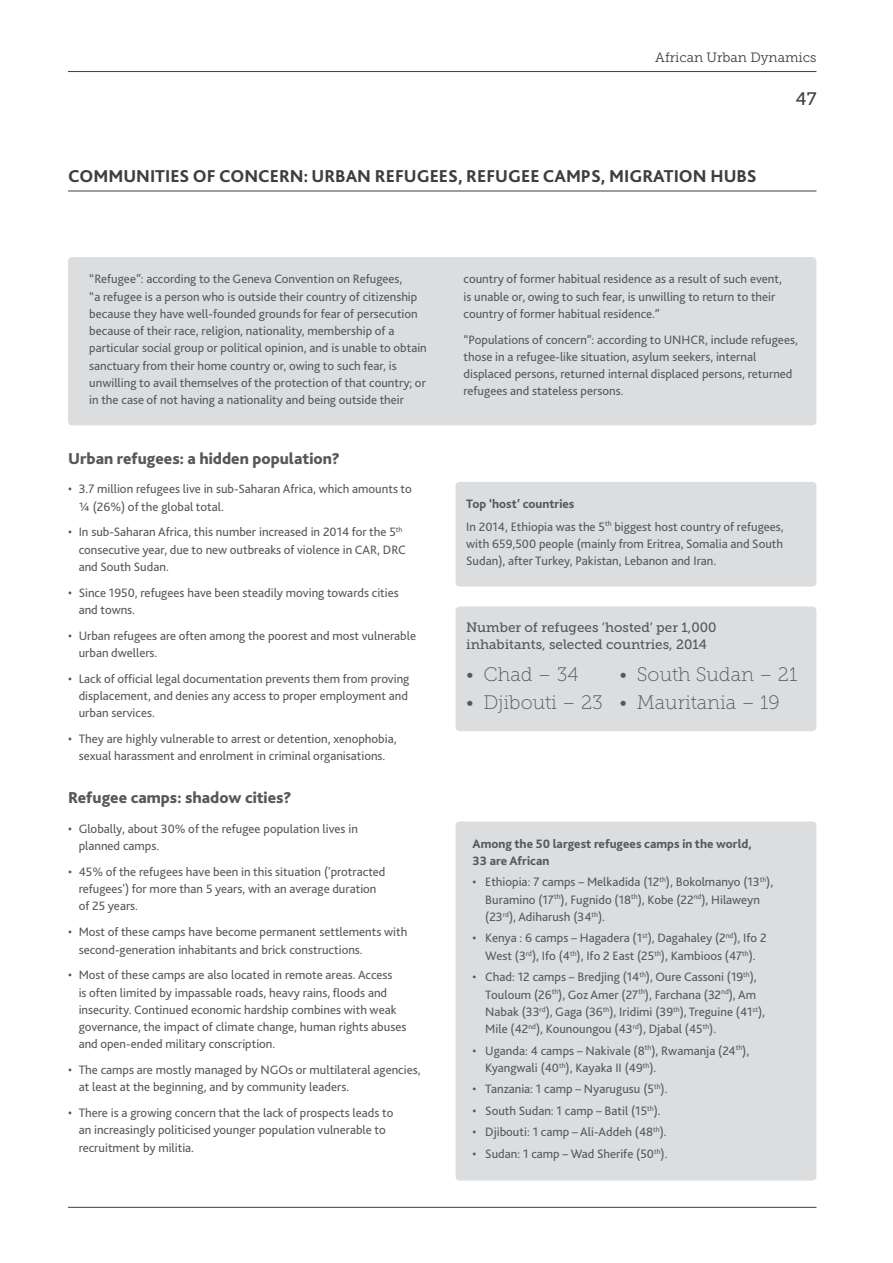
<style>
.page{position:relative;width:893px;height:1263px;background:#fff}
.page>*{position:absolute;margin:0;border:0;box-sizing:border-box;transform-origin:0 0}
.t1{font:19.5px "Museo Slab 100";color:#57585a}
.t2{font:800 18px "Bliss 2";color:#3e3e3f}
.t3{font:18px "Museo Slab 500";color:#3e3e3f}
.t4{font:800 16.5px "Bliss 2";color:#57585a}
.t5{font:13.5px/17.2px "Museo Slab 500";color:#57585a}
.t6{font:13.5px "Museo Slab 300";color:#3e3e3f}
.t7{font:12.75px/17.2px "Bliss 2";color:#57585a}
.t8{font:800 12.75px/17.2px "Bliss 2";color:#57585a}
</style>
<div class="page">
<hr style="left:68px;top:191px;width:748px;height:1px;background:#3e3e3f">
<hr style="left:68px;top:1207px;width:748px;height:1px;background:#3e3e3f">
<hr style="left:68px;top:71px;width:748px;height:1px;background:#3e3e3f">
<div style="left:68px;top:257px;width:748px;height:168px;background:#dcdddf;border-radius:4px"></div>
<div style="left:455px;top:482px;width:361px;height:105px;background:#dcdddf;border-radius:4px"></div>
<div style="left:455px;top:606px;width:361px;height:125px;background:#dcdddf;border-radius:4px"></div>
<div style="left:455px;top:821px;width:361px;height:359px;background:#dcdddf;border-radius:4px"></div>
<p class="t6" style="left:655px;top:50px;width:163px">African Urban Dynamics</p>
<h2 class="t3" style="left:796px;top:88px;width:22px">47</h2>
<h2 class="t2" style="left:68px;top:165px;width:690px">COMMUNITIES OF CONCERN: URBAN REFUGEES, REFUGEE CAMPS, MIGRATION HUBS</h2>
<p class="t7" style="left:89px;top:270px;width:339px">“Refugee”: according to the Geneva Convention on Refugees,<br>“a refugee is a person who is outside their country of citizenship because they have well-founded grounds for fear of persecution because of their race, religion, nationality, membership of a particular social group or political opinion, and is unable to obtain sanctuary from their home country or, owing to such fear, is unwilling to avail themselves of the protection of that country; or in the case of not having a nationality and being outside their</p>
<p class="t7" style="left:463px;top:270px;width:320px">country of former habitual residence as a result of such event, is unable or, owing to such fear, is unwilling to return to their country of former habitual residence.”</p>
<p class="t7" style="left:463px;top:330px;width:336px">“Populations of concern”: according to UNHCR, include refugees, those in a refugee-like situation, asylum seekers, internal displaced persons, returned internal displaced persons, returned refugees and stateless persons.</p>
<p class="t4" style="left:68px;top:448px;width:274px">Urban refugees: a hidden population?</p>
<p class="t7" style="left:79px;top:480px;width:335px">3.7 million refugees live in sub-Saharan Africa, which amounts to ¼ (26%) of the global total.</p>
<p class="t7" style="left:79px;top:523px;width:329px">In sub-Saharan Africa, this number increased in 2014 for the 5<sup>th </sup>consecutive year, due to new outbreaks of violence in CAR, DRC and South Sudan.</p>
<p class="t7" style="left:79px;top:583px;width:322px">Since 1950, refugees have been steadily moving towards cities and towns.</p>
<p class="t7" style="left:79px;top:626px;width:339px">Urban refugees are often among the poorest and most vulnerable urban dwellers.</p>
<p class="t7" style="left:79px;top:669px;width:332px;text-align:justify">Lack of official legal documentation prevents them from proving displacement, and denies any access to proper employment and urban services.</p>
<p class="t7" style="left:79px;top:730px;width:319px">They are highly vulnerable to arrest or detention, xenophobia, sexual harassment and enrolment in criminal organisations.</p>
<p class="t7" style="left:68px;top:480px;width:5px">•</p>
<p class="t7" style="left:68px;top:523px;width:5px">•</p>
<p class="t7" style="left:68px;top:583px;width:5px">•</p>
<p class="t7" style="left:68px;top:626px;width:5px">•</p>
<p class="t7" style="left:68px;top:669px;width:5px">•</p>
<p class="t7" style="left:68px;top:730px;width:5px">•</p>
<p class="t4" style="left:68px;top:788px;width:225px">Refugee camps: shadow cities?</p>
<p class="t7" style="left:79px;top:820px;width:281px">Globally, about 30% of the refugee population lives in planned camps.</p>
<p class="t7" style="left:79px;top:863px;width:308px">45% of the refugees have been in this situation ('protracted refugees') for more than 5 years, with an average duration of 25 years.</p>
<p class="t7" style="left:79px;top:923px;width:330px">Most of these camps have become permanent settlements with second-generation inhabitants and brick constructions.</p>
<p class="t7" style="left:79px;top:966px;width:329px">Most of these camps are also located in remote areas. Access<br>is often limited by impassable roads, heavy rains, floods and insecurity. Continued economic hardship combines with weak governance, the impact of climate change, human rights abuses and open-ended military conscription.</p>
<p class="t7" style="left:79px;top:1061px;width:343px">The camps are mostly managed by NGOs or multilateral agencies, at least at the beginning, and by community leaders.</p>
<p class="t7" style="left:79px;top:1104px;width:316px">There is a growing concern that the lack of prospects leads to an increasingly politicised younger population vulnerable to recruitment by militia.</p>
<p class="t7" style="left:68px;top:820px;width:5px">•</p>
<p class="t7" style="left:68px;top:863px;width:5px">•</p>
<p class="t7" style="left:68px;top:923px;width:5px">•</p>
<p class="t7" style="left:68px;top:966px;width:5px">•</p>
<p class="t7" style="left:68px;top:1061px;width:5px">•</p>
<p class="t7" style="left:68px;top:1104px;width:5px">•</p>
<p class="t8" style="left:466px;top:495px;width:110px">Top ‘host’ countries</p>
<p class="t7" style="left:466px;top:517px;width:319px;text-align:justify">In 2014, Ethiopia was the 5<sup>th</sup> biggest host country of refugees, with 659,500 people (mainly from Eritrea, Somalia and South Sudan), after Turkey, Pakistan, Lebanon and Iran.</p>
<p class="t5" style="left:466px;top:618px;width:252px">Number of refugees ‘hosted’ per 1,000 inhabitants, selected countries, 2014</p>
<h1 class="t1" style="left:466px;top:664px;width:114px">• Chad – 34</h1>
<h1 class="t1" style="left:466px;top:692px;width:138px">• Djibouti – 23</h1>
<h1 class="t1" style="left:619px;top:664px;width:179px">• South Sudan – 21</h1>
<h1 class="t1" style="left:619px;top:692px;width:162px">• Mauritania – 19</h1>
<p class="t8" style="left:473px;top:834px;width:281px">Among the 50 largest refugees camps in the world,<br>33 are African</p>
<p class="t7" style="left:485px;top:873px;width:289px;text-indent:-13px">• Ethiopia: 7 camps – Melkadida (12<sup>th</sup>), Bokolmanyo (13<sup>th</sup>),<br>Buramino (17<sup>th</sup>), Fugnido (18<sup>th</sup>), Kobe (22<sup>nd</sup>), Hilaweyn (23<sup>rd</sup>), Adiharush (34<sup>th</sup>).</p>
<p class="t7" style="left:473px;top:929px;width:296px;text-align:center">• Kenya : 6 camps – Hagadera (1<sup>st</sup>), Dagahaley (2<sup>nd</sup>), Ifo 2<br>West (3<sup>rd</sup>), Ifo (4<sup>th</sup>), Ifo 2 East (25<sup>th</sup>), Kambioos (47<sup>th</sup>).</p>
<p class="t7" style="left:485px;top:968px;width:281px;text-indent:-13px">• Chad: 12 camps – Bredjing (14<sup>th</sup>), Oure Cassoni (19<sup>th</sup>), Touloum (26<sup>th</sup>), Goz Amer (27<sup>th</sup>), Farchana (32<sup>nd</sup>), Am Nabak (33<sup>rd</sup>), Gaga (36<sup>th</sup>), Iridimi (39<sup>th</sup>), Treguine (41<sup>st</sup>), Mile (42<sup>nd</sup>), Kounoungou (43<sup>rd</sup>), Djabal (45<sup>th</sup>).</p>
<p class="t7" style="left:485px;top:1041px;width:265px;text-indent:-13px">• Uganda: 4 camps – Nakivale (8<sup>th</sup>), Rwamanja (24<sup>th</sup>),<br>Kyangwali (40<sup>th</sup>), Kayaka II (49<sup>th</sup>).</p>
<p class="t7" style="left:473px;top:1080px;width:197px">• Tanzania: 1 camp – Nyarugusu (5<sup>th</sup>).</p>
<p class="t7" style="left:472px;top:1101px;width:190px">• South Sudan: 1 camp – Batil (15<sup>th</sup>).</p>
<p class="t7" style="left:472px;top:1123px;width:196px">• Djibouti: 1 camp – Ali-Addeh (48<sup>th</sup>).</p>
<p class="t7" style="left:472px;top:1144px;width:196px">• Sudan: 1 camp – Wad Sherife (50<sup>th</sup>).</p>
</div>
